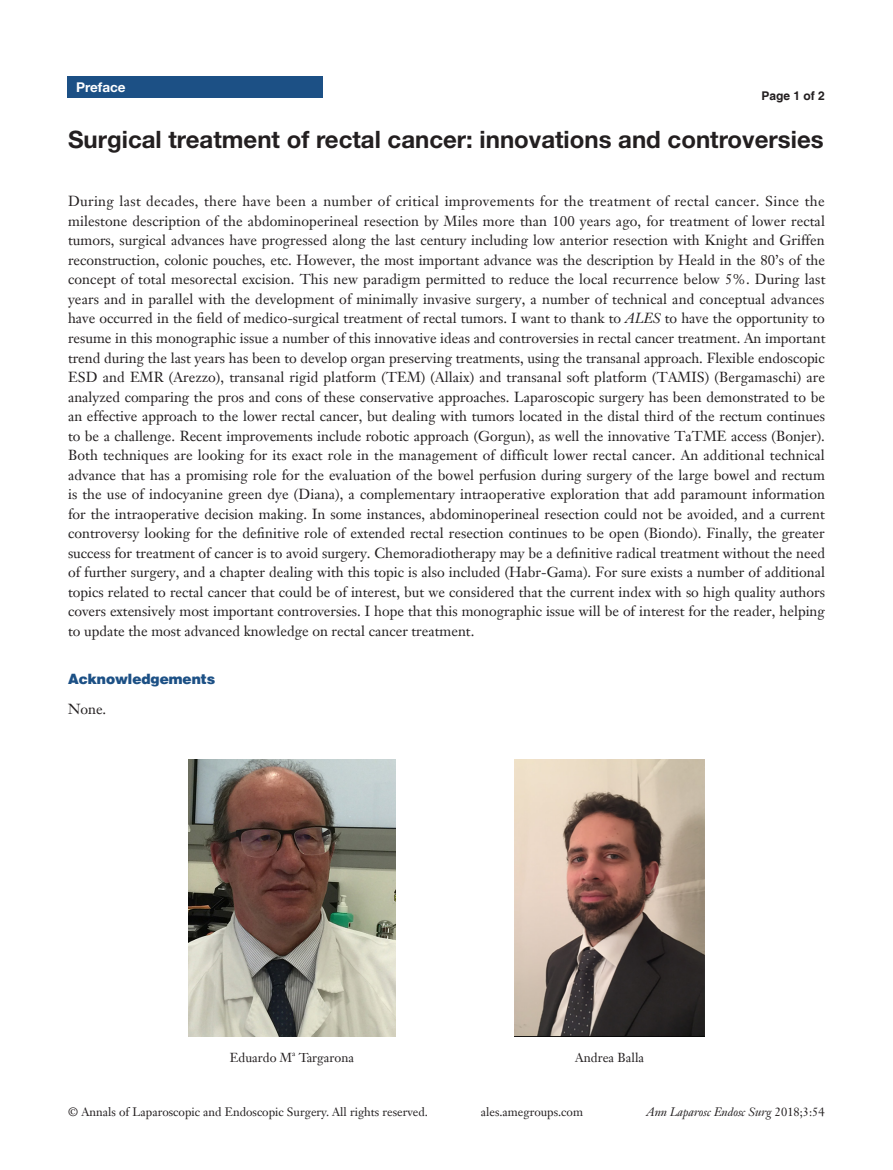
<style>
.page{position:relative;width:893px;height:1170px;background:#fff}
.page>*{position:absolute;margin:0;border:0;box-sizing:border-box;transform-origin:0 0}
.文题{font:700 24px "Helvetica Neue LT Pro";color:#231f20}
.t1{font:14.25px/19.5px "Janson Text LT";color:#231f20;text-align:justify}
.一级标题-6_5{font:900 14.25px "Helvetica";color:#1c5085}
.t2{font:700 13.5px "Helvetica Neue LT Pro";color:#fff}
.t3{font:12.75px "Janson Text LT";color:#231f20}
.t4{font:12px "Janson Text LT";color:#231f20}
.t5{font:italic 12px "Janson Text LT";color:#231f20}
.t6{font:700 12px "Helvetica";color:#231f20}
.t7{font:7.5px "Janson Text LT";color:#231f20}
.s1{font-style:italic}
.s2{font-style:normal}
</style>
<div class="page">
<div style="left:68px;top:77px;width:255px;height:21px;background:#1c5085"></div>
<img style="left:188px;top:759px;width:208px;height:277px">
<img style="left:515px;top:759px;width:190px;height:277px">
<p class="t2" style="left:76px;top:79px;width:51px">Preface</p>
<p class="文题" style="left:68px;top:124px;width:757px">Surgical treatment of rectal cancer: innovations and controversies</p>
<p class="t6" style="left:762px;top:88px;width:65px">Page 1 of 2</p>
<p class="t1" style="left:68px;top:191px;width:759px">During last decades, there have been a number of critical improvements for the treatment of rectal cancer. Since the milestone description of the abdominoperineal resection by Miles more than 100 years ago, for treatment of lower rectal tumors, surgical advances have progressed along the last century including low anterior resection with Knight and Griffen reconstruction, colonic pouches, etc. However, the most important advance was the description by Heald in the 80’s of the concept of total mesorectal excision. This new paradigm permitted to reduce the local recurrence below 5%. During last years and in parallel with the development of minimally invasive surgery, a number of technical and conceptual advances have occurred in the field of medico-surgical treatment of rectal tumors. I want to thank to <span class="s1">ALES</span> to have the opportunity to resume in this monographic issue a number of this innovative ideas and controversies in rectal cancer treatment. An important trend during the last years has been to develop organ preserving treatments, using the transanal approach. Flexible endoscopic ESD and EMR (Arezzo), transanal rigid platform (TEM) (Allaix) and transanal soft platform (TAMIS) (Bergamaschi) are analyzed comparing the pros and cons of these conservative approaches. Laparoscopic surgery has been demonstrated to be an effective approach to the lower rectal cancer, but dealing with tumors located in the distal third of the rectum continues to be a challenge. Recent improvements include robotic approach (Gorgun), as well the innovative TaTME access (Bonjer).<br>Both techniques are looking for its exact role in the management of difficult lower rectal cancer. An additional technical advance that has a promising role for the evaluation of the bowel perfusion during surgery of the large bowel and rectum is the use of indocyanine green dye (Diana), a complementary intraoperative exploration that add paramount information for the intraoperative decision making. In some instances, abdominoperineal resection could not be avoided, and a current controversy looking for the definitive role of extended rectal resection continues to be open (Biondo). Finally, the greater success for treatment of cancer is to avoid surgery. Chemoradiotherapy may be a definitive radical treatment without the need of further surgery, and a chapter dealing with this topic is also included (Habr-Gama). For sure exists a number of additional topics related to rectal cancer that could be of interest, but we considered that the current index with so high quality authors covers extensively most important controversies. I hope that this monographic issue will be of interest for the reader, helping to update the most advanced knowledge on rectal cancer treatment.</p>
<p class="一级标题-6_5" style="left:68px;top:670px;width:149px">Acknowledgements</p>
<p class="t1" style="left:68px;top:698px;width:40px">None.</p>
<p class="t3" style="left:230px;top:1049px;width:64px">Eduardo M</p>
<p class="t7" style="left:292px;top:1048px;width:5px">a</p>
<p class="t3" style="left:299px;top:1049px;width:57px">Targarona</p>
<p class="t3" style="left:575px;top:1049px;width:70px">Andrea Balla</p>
<p class="t4" style="left:68px;top:1104px;width:361px">© Annals of Laparoscopic and Endoscopic Surgery. All rights reserved.</p>
<p class="t4" style="left:481px;top:1104px;width:104px">ales.amegroups.com</p>
<p class="t5" style="left:646px;top:1104px;width:180px">Ann Laparosc Endosc Surg <span class="s2">2018;3:54</span></p>
</div>
